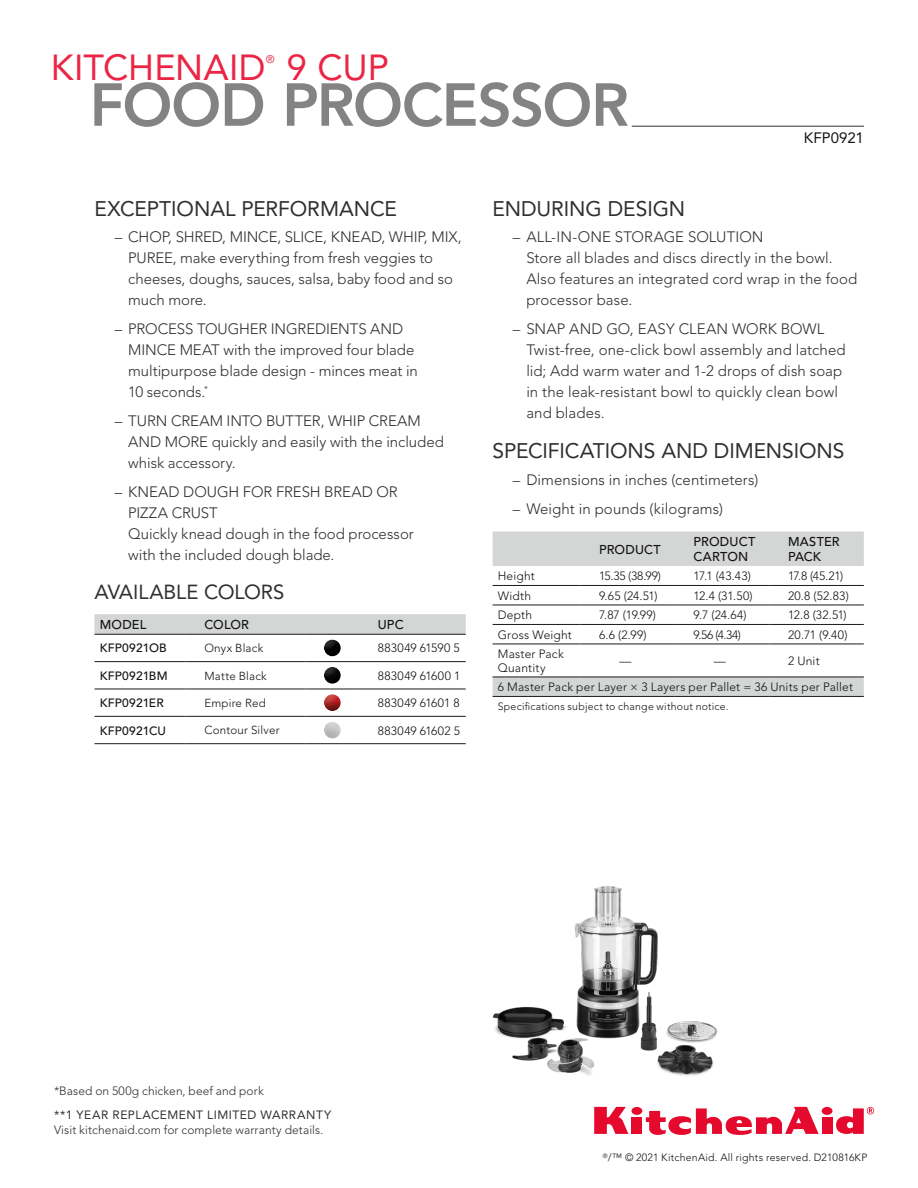
<style>
.page{position:relative;width:918px;height:1188px;background:#fff}
.page>*{position:absolute;margin:0;border:0;box-sizing:border-box;transform-origin:0 0}
.t1{font:800 60px "Avenir LT Std";letter-spacing:-.02em;color:#838383}
.t2{font:36px "Avenir LT Std";letter-spacing:.005em;color:#eb2544}
.t3{font:21px "Avenir LT Std";letter-spacing:-.005em;color:#2f2f2f}
.t4{font:20.25px "Avenir LT Std";letter-spacing:-.005em;color:#2f2f2f}
.t5{font:300 15px/21px "Avenir LT Std";color:#2f2f2f}
.t6{font:15px "Avenir LT Std";letter-spacing:.005em;color:#131313}
.t7{font:500 12.75px/14.4px "Avenir LT Std";letter-spacing:.015em;color:#131313}
.t8{font:300 12px/13.5px "Avenir LT Std";letter-spacing:.015em;color:#131313}
.t9{font:300 12px "Avenir LT Std";letter-spacing:.005em;color:#2f2f2f}
.t10{font:500 12px "Avenir LT Std";letter-spacing:.02em;color:#131313}
.t11{font:12px "Avenir LT Std";letter-spacing:.045em;color:#2f2f2f}
.t12{font:300 11.55px "Avenir LT Std";letter-spacing:.015em;color:#131313}
.t13{font:10.95px "Avenir LT Std";color:#eb2544}
.t14{font:300 10.5px "Avenir LT Std";letter-spacing:.025em;color:#131313}
</style>
<div class="page">
<div style="left:631px;top:1117px;width:11px;height:17px;background:#e50a2d"></div>
<div style="left:631px;top:1107px;width:11px;height:8px;background:#e50a2d;border-radius:50%"></div>
<div style="left:822px;top:1117px;width:11px;height:17px;background:#e50a2d"></div>
<div style="left:822px;top:1107px;width:11px;height:8px;background:#e50a2d;border-radius:50%"></div>
<svg style="left:594px;top:1107px;width:34px;height:27px"></svg>
<svg style="left:646px;top:1107px;width:173px;height:28px"></svg>
<svg style="left:836px;top:1107px;width:38px;height:27px"></svg>
<hr style="left:632px;top:126px;width:232px;height:1px;background:#2f2f2f">
<div style="left:94px;top:614px;width:372px;height:20px;background:#d4d5d5"></div>
<hr style="left:94px;top:634px;width:92px;height:1px;background:#1c1b1a">
<hr style="left:186px;top:634px;width:120px;height:1px;background:#1c1b1a">
<hr style="left:306px;top:634px;width:53px;height:1px;background:#1c1b1a">
<hr style="left:359px;top:634px;width:107px;height:1px;background:#1c1b1a">
<hr style="left:94px;top:661px;width:92px;height:1px;background:#1c1b1a">
<hr style="left:186px;top:661px;width:120px;height:1px;background:#1c1b1a">
<hr style="left:306px;top:661px;width:53px;height:1px;background:#1c1b1a">
<hr style="left:359px;top:661px;width:107px;height:1px;background:#1c1b1a">
<hr style="left:94px;top:689px;width:92px;height:1px;background:#1c1b1a">
<hr style="left:186px;top:689px;width:120px;height:1px;background:#1c1b1a">
<hr style="left:306px;top:689px;width:53px;height:1px;background:#1c1b1a">
<hr style="left:359px;top:689px;width:107px;height:1px;background:#1c1b1a">
<hr style="left:94px;top:716px;width:92px;height:1px;background:#1c1b1a">
<hr style="left:186px;top:716px;width:120px;height:1px;background:#1c1b1a">
<hr style="left:306px;top:716px;width:53px;height:1px;background:#1c1b1a">
<hr style="left:359px;top:716px;width:107px;height:1px;background:#1c1b1a">
<hr style="left:94px;top:743px;width:92px;height:1px;background:#1c1b1a">
<hr style="left:186px;top:743px;width:120px;height:1px;background:#1c1b1a">
<hr style="left:306px;top:743px;width:53px;height:1px;background:#1c1b1a">
<hr style="left:359px;top:743px;width:107px;height:1px;background:#1c1b1a">
<div style="left:313px;top:629px;width:35px;height:28px;background:#fff;opacity:.1"></div>
<div style="left:317px;top:637px;width:35px;height:20px;background:#1c1b1a;opacity:.25"></div>
<div style="left:313px;top:656px;width:35px;height:28px;background:#fff;opacity:.1"></div>
<div style="left:317px;top:664px;width:35px;height:20px;background:#1c1b1a;opacity:.25"></div>
<div style="left:313px;top:683px;width:35px;height:28px;background:#fff;opacity:.1"></div>
<div style="left:317px;top:691px;width:35px;height:20px;background:#1c1b1a;opacity:.25"></div>
<div style="left:313px;top:711px;width:35px;height:28px;background:#fff;opacity:.1"></div>
<div style="left:317px;top:719px;width:35px;height:20px;background:#1c1b1a;opacity:.25"></div>
<svg style="left:493px;top:532px;width:371px;height:164px"></svg>
<hr style="left:493px;top:585px;width:87px;height:1px;background:#1c1b1a">
<hr style="left:580px;top:585px;width:95px;height:1px;background:#1c1b1a">
<hr style="left:675px;top:585px;width:94px;height:1px;background:#1c1b1a">
<hr style="left:769px;top:585px;width:95px;height:1px;background:#1c1b1a">
<hr style="left:493px;top:605px;width:87px;height:1px;background:#1c1b1a">
<hr style="left:580px;top:605px;width:95px;height:1px;background:#1c1b1a">
<hr style="left:675px;top:605px;width:94px;height:1px;background:#1c1b1a">
<hr style="left:769px;top:605px;width:95px;height:1px;background:#1c1b1a">
<hr style="left:493px;top:624px;width:87px;height:1px;background:#1c1b1a">
<hr style="left:580px;top:624px;width:95px;height:1px;background:#1c1b1a">
<hr style="left:675px;top:624px;width:94px;height:1px;background:#1c1b1a">
<hr style="left:769px;top:624px;width:95px;height:1px;background:#1c1b1a">
<hr style="left:493px;top:644px;width:87px;height:1px;background:#1c1b1a">
<hr style="left:580px;top:644px;width:95px;height:1px;background:#1c1b1a">
<hr style="left:675px;top:644px;width:94px;height:1px;background:#1c1b1a">
<hr style="left:769px;top:644px;width:95px;height:1px;background:#1c1b1a">
<hr style="left:493px;top:677px;width:87px;height:1px;background:#1c1b1a">
<hr style="left:580px;top:677px;width:95px;height:1px;background:#1c1b1a">
<hr style="left:675px;top:677px;width:94px;height:1px;background:#1c1b1a">
<hr style="left:769px;top:677px;width:95px;height:1px;background:#1c1b1a">
<hr style="left:493px;top:696px;width:87px;height:1px;background:#1c1b1a">
<hr style="left:580px;top:696px;width:95px;height:1px;background:#1c1b1a">
<hr style="left:675px;top:696px;width:94px;height:1px;background:#1c1b1a">
<hr style="left:769px;top:696px;width:95px;height:1px;background:#1c1b1a">
<img style="left:492px;top:886px;width:226px;height:190px">
<h2 class="t2" style="left:51px;top:46px;width:216px">KITCHENAID</h2>
<p class="t13" style="left:266px;top:53px;width:10px">®</p>
<h2 class="t2" style="left:287px;top:46px;width:104px">9 CUP</h2>
<h1 class="t1" style="left:90px;top:69px;width:541px">FOOD PROCESSOR</h1>
<p class="t6" style="left:804px;top:129px;width:62px">KFP0921</p>
<h3 class="t3" style="left:94px;top:196px;width:304px">EXCEPTIONAL PERFORMANCE</h3>
<p class="t5" style="left:128px;top:226px;width:335px;text-indent:-14px">– CHOP, SHRED, MINCE, SLICE, KNEAD, WHIP, MIX, PUREE, make everything from fresh veggies to cheeses, doughs, sauces, salsa, baby food and so much more.</p>
<p class="t5" style="left:128px;top:319px;width:291px;text-indent:-14px">– PROCESS TOUGHER INGREDIENTS AND<br>MINCE MEAT with the improved four blade multipurpose blade design - minces meat in<br>10 seconds.<sup>*</sup></p>
<p class="t5" style="left:128px;top:411px;width:317px;text-indent:-14px">– TURN CREAM INTO BUTTER, WHIP CREAM<br>AND MORE quickly and easily with the included whisk accessory.</p>
<p class="t5" style="left:128px;top:482px;width:287px;text-indent:-14px">– KNEAD DOUGH FOR FRESH BREAD OR<br>PIZZA CRUST<br>Quickly knead dough in the food processor with the included dough blade.</p>
<h3 class="t4" style="left:94px;top:581px;width:191px">AVAILABLE COLORS</h3>
<p class="t7" style="left:100px;top:618px;width:48px">MODEL</p>
<p class="t7" style="left:204px;top:618px;width:46px">COLOR</p>
<p class="t7" style="left:378px;top:618px;width:27px">UPC</p>
<p class="t10" style="left:100px;top:641px;width:69px">KFP0921OB</p>
<p class="t12" style="left:204px;top:642px;width:60px">Onyx Black</p>
<p class="t8" style="left:378px;top:642px;width:83px">883049 61590 5</p>
<p class="t10" style="left:100px;top:669px;width:69px">KFP0921BM</p>
<p class="t12" style="left:204px;top:669px;width:64px">Matte Black</p>
<p class="t8" style="left:378px;top:669px;width:84px">883049 61600 1</p>
<p class="t10" style="left:100px;top:696px;width:66px">KFP0921ER</p>
<p class="t12" style="left:204px;top:696px;width:63px">Empire Red</p>
<p class="t8" style="left:378px;top:696px;width:83px">883049 61601 8</p>
<p class="t10" style="left:100px;top:723px;width:68px">KFP0921CU</p>
<p class="t12" style="left:204px;top:724px;width:77px">Contour Silver</p>
<p class="t8" style="left:378px;top:724px;width:84px">883049 61602 5</p>
<h3 class="t3" style="left:493px;top:196px;width:194px">ENDURING DESIGN</h3>
<p class="t5" style="left:526px;top:226px;width:333px;text-indent:-14px">– ALL-IN-ONE STORAGE SOLUTION<br>Store all blades and discs directly in the bowl.<br>Also features an integrated cord wrap in the food processor base.</p>
<p class="t5" style="left:526px;top:319px;width:321px;text-indent:-14px">– SNAP AND GO, EASY CLEAN WORK BOWL Twist-free, one-click bowl assembly and latched lid; Add warm water and 1-2 drops of dish soap in the leak-resistant bowl to quickly clean bowl and blades.</p>
<h3 class="t3" style="left:493px;top:439px;width:353px">SPECIFICATIONS AND DIMENSIONS</h3>
<p class="t5" style="left:513px;top:469px;width:247px">– Dimensions in inches (centimeters)</p>
<p class="t5" style="left:513px;top:498px;width:212px">– Weight in pounds (kilograms)</p>
<p class="t7" style="left:599px;top:542px;width:63px">PRODUCT</p>
<p class="t7" style="left:694px;top:535px;width:63px">PRODUCT<br>CARTON</p>
<p class="t7" style="left:788px;top:535px;width:53px">MASTER<br>PACK</p>
<p class="t8" style="left:498px;top:569px;width:39px">Height</p>
<p class="t8" style="left:599px;top:569px;width:64px">15.35 (38.99)</p>
<p class="t8" style="left:694px;top:569px;width:59px">17.1 (43.43)</p>
<p class="t8" style="left:788px;top:569px;width:57px">17.8 (45.21)</p>
<p class="t8" style="left:498px;top:589px;width:35px">Width</p>
<p class="t8" style="left:599px;top:589px;width:60px">9.65 (24.51)</p>
<p class="t8" style="left:694px;top:589px;width:61px">12.4 (31.50)</p>
<p class="t8" style="left:788px;top:589px;width:62px">20.8 (52.83)</p>
<p class="t8" style="left:498px;top:608px;width:36px">Depth</p>
<p class="t8" style="left:599px;top:608px;width:58px">7.87 (19.99)</p>
<p class="t8" style="left:694px;top:608px;width:54px">9.7 (24.64)</p>
<p class="t8" style="left:788px;top:608px;width:60px">12.8 (32.51)</p>
<p class="t8" style="left:498px;top:628px;width:76px">Gross Weight</p>
<p class="t8" style="left:599px;top:628px;width:49px">6.6 (2.99)</p>
<p class="t8" style="left:694px;top:628px;width:49px">9.56 (4.34)</p>
<p class="t8" style="left:788px;top:628px;width:61px">20.71 (9.40)</p>
<p class="t8" style="left:498px;top:647px;width:67px">Master Pack<br>Quantity</p>
<p class="t8" style="left:498px;top:648px;width:357px;line-height:26.2px;text-indent:290px">2 Unit<br>6 Master Pack per Layer × 3 Layers per Pallet = 36 Units per Pallet</p>
<p class="t14" style="left:498px;top:700px;width:232px">Specifications subject to change without notice.</p>
<p class="t8" style="left:619px;top:654px;width:13px">—</p>
<p class="t8" style="left:714px;top:654px;width:13px">—</p>
<p class="t9" style="left:54px;top:1084px;width:211px">*Based on 500g chicken, beef and pork</p>
<p class="t11" style="left:54px;top:1108px;width:279px">**1 YEAR REPLACEMENT LIMITED WARRANTY</p>
<p class="t9" style="left:54px;top:1123px;width:271px">Visit kitchenaid.com for complete warranty details.</p>
<p class="t14" style="left:603px;top:1151px;width:266px"><sup>®</sup>/™ © 2021 KitchenAid. All rights reserved. D210816KP</p>
</div>
